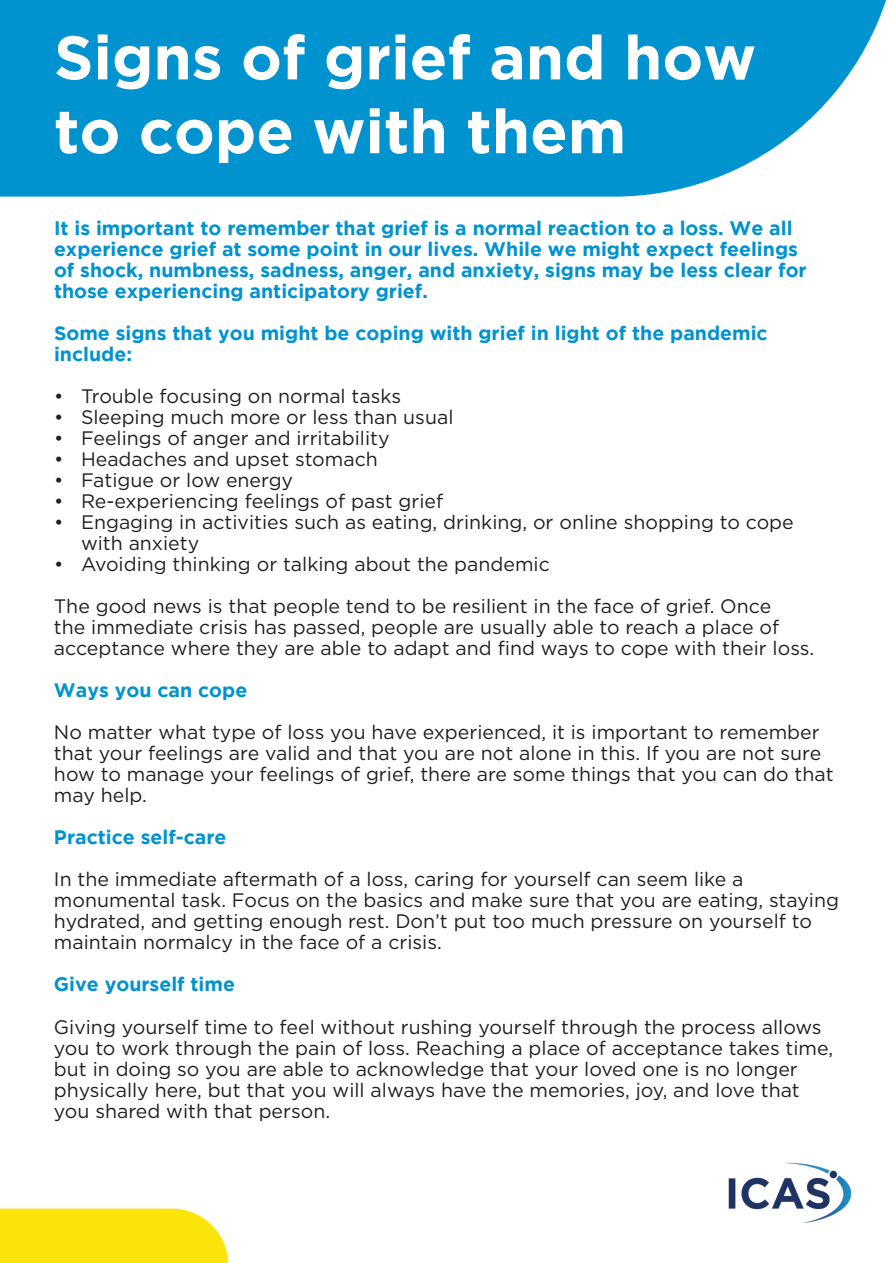
<style>
.page{position:relative;width:893px;height:1263px;background:#fff}
.page>*{position:absolute;margin:0;border:0;box-sizing:border-box;transform-origin:0 0}
.t1{font:700 61.5px/73.8px "Gotham";color:#fff}
.t2{font:19.5px/21px "Gotham";color:#231f20}
.t3{font:700 19.5px/21px "Gotham";color:#0093d0}
</style>
<div class="page">
<img style="left:728px;top:1163px;width:123px;height:61px">
<svg style="left:0;top:0;width:886px;height:197px;background:#159cd3"></svg>
<div style="left:0;top:1208px;width:228px;height:55px;background:#fae409"></div>
<p class="t1" style="left:54px;top:19px;width:704px">Signs of grief and how to cope with them</p>
<p class="t3" style="left:54px;top:217px;width:754px">It is important to remember that grief is a normal reaction to a loss. We all experience grief at some point in our lives. While we might expect feelings of shock, numbness, sadness, anger, and anxiety, signs may be less clear for those experiencing anticipatory grief.</p>
<p class="t3" style="left:54px;top:322px;width:715px">Some signs that you might be coping with grief in light of the pandemic include:</p>
<p class="t2" style="left:54px;top:386px;width:349px">• Trouble focusing on normal tasks</p>
<p class="t2" style="left:54px;top:407px;width:401px">• Sleeping much more or less than usual</p>
<p class="t2" style="left:54px;top:428px;width:337px">• Feelings of anger and irritability</p>
<p class="t2" style="left:54px;top:449px;width:325px">• Headaches and upset stomach</p>
<p class="t2" style="left:54px;top:470px;width:241px">• Fatigue or low energy</p>
<p class="t2" style="left:54px;top:491px;width:391px">• Re-experiencing feelings of past grief</p>
<p class="t2" style="left:81px;top:512px;width:714px;text-indent:-27px">• Engaging in activities such as eating, drinking, or online shopping to cope with anxiety</p>
<p class="t2" style="left:54px;top:554px;width:497px">• Avoiding thinking or talking about the pandemic</p>
<p class="t2" style="left:54px;top:596px;width:762px">The good news is that people tend to be resilient in the face of grief. Once<br>the immediate crisis has passed, people are usually able to reach a place of acceptance where they are able to adapt and find ways to cope with their loss.</p>
<p class="t3" style="left:54px;top:679px;width:195px">Ways you can cope</p>
<p class="t2" style="left:54px;top:722px;width:781px">No matter what type of loss you have experienced, it is important to remember that your feelings are valid and that you are not alone in this. If you are not sure how to manage your feelings of grief, there are some things that you can do that may help.</p>
<p class="t3" style="left:54px;top:826px;width:174px">Practice self-care</p>
<p class="t2" style="left:54px;top:869px;width:786px">In the immediate aftermath of a loss, caring for yourself can seem like a monumental task. Focus on the basics and make sure that you are eating, staying hydrated, and getting enough rest. Don’t put too much pressure on yourself to maintain normalcy in the face of a crisis.</p>
<p class="t3" style="left:54px;top:973px;width:183px">Give yourself time</p>
<p class="t2" style="left:54px;top:1016px;width:781px">Giving yourself time to feel without rushing yourself through the process allows you to work through the pain of loss. Reaching a place of acceptance takes time, but in doing so you are able to acknowledge that your loved one is no longer physically here, but that you will always have the memories, joy, and love that you shared with that person.</p>
</div>
